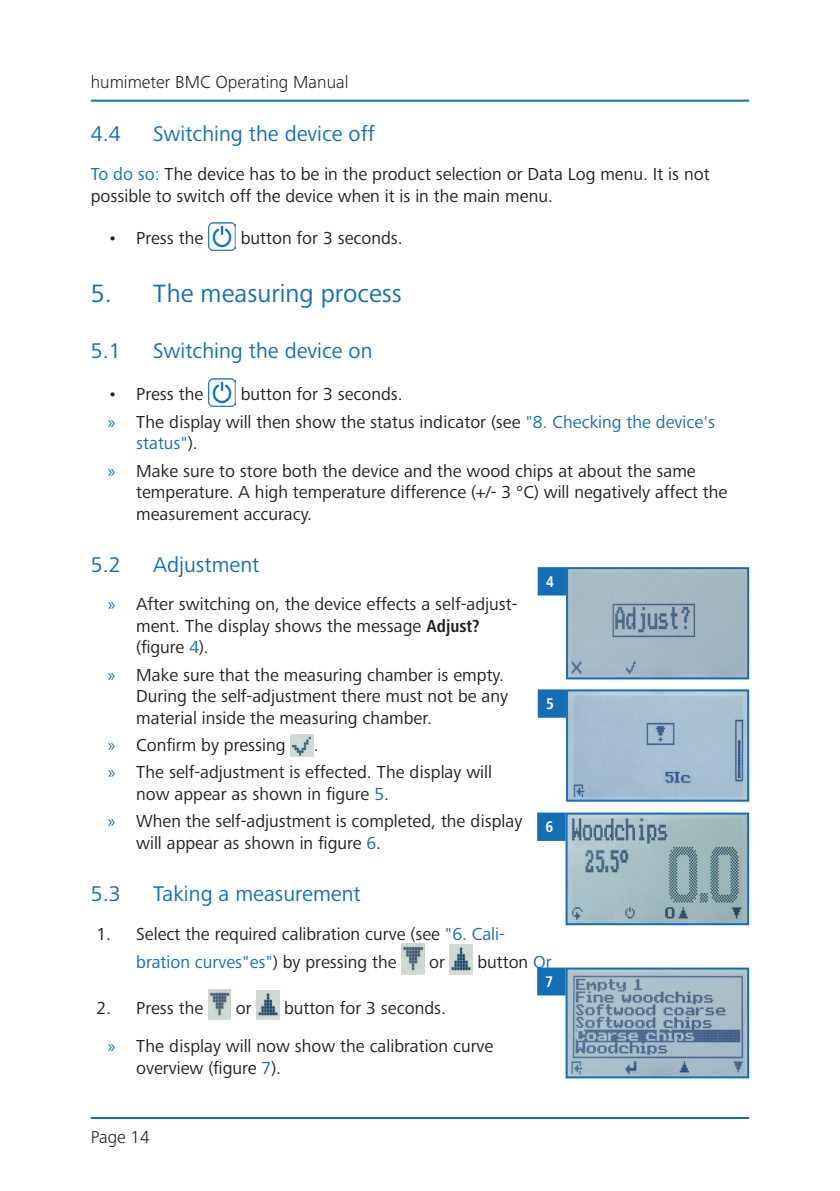
<style>
.page{position:relative;width:840px;height:1191px;background:#fff}
.page>*{position:absolute;margin:0;border:0;box-sizing:border-box;transform-origin:0 0}
.t1{font:26px "Frutiger Next Pro";color:#136eb4}
.t2{font:22px "Frutiger Next Pro";color:#136eb4}
.t3{font:18px/21.6px "Frutiger Next Pro";color:#231f20}
.t4{font:300 18px "Frutiger Next Pro";color:#231f20}
.t5{font:700 condensed 16px "Frutiger Next Pro";color:#fff}
.s1{color:#136eb4}
.s2{font-family:"Myriad Pro";color:#136eb4}
.s3{font-weight:700;font-stretch:condensed}
</style>
<div class="page">
<hr style="left:91px;top:100px;width:657px;height:2px;background:#136eb4">
<hr style="left:91px;top:1117px;width:657px;height:2px;background:#136eb4">
<img style="left:208px;top:222px;width:28px;height:28px">
<img style="left:208px;top:378px;width:28px;height:28px">
<img style="left:290px;top:734px;width:23px;height:23px">
<img style="left:401px;top:943px;width:23px;height:31px">
<img style="left:449px;top:945px;width:23px;height:29px">
<img style="left:208px;top:989px;width:23px;height:30px">
<img style="left:256px;top:990px;width:23px;height:29px">
<div style="left:538px;top:568px;width:26px;height:26px;background:#136eb4"></div>
<div style="left:537px;top:567px;width:28px;height:28px;border:2px solid #136eb4"></div>
<img style="left:568px;top:570px;width:177px;height:106px">
<div style="left:565px;top:567px;width:183px;height:112px;border:2px solid #136eb4"></div>
<div style="left:538px;top:690px;width:26px;height:27px;background:#136eb4"></div>
<div style="left:537px;top:689px;width:28px;height:29px;border:2px solid #136eb4"></div>
<img style="left:568px;top:692px;width:177px;height:106px">
<div style="left:565px;top:689px;width:183px;height:112px;border:2px solid #136eb4"></div>
<img style="left:568px;top:815px;width:177px;height:107px">
<div style="left:565px;top:812px;width:183px;height:113px;border:2px solid #136eb4"></div>
<div style="left:538px;top:813px;width:26px;height:27px;background:#136eb4"></div>
<div style="left:537px;top:812px;width:28px;height:29px;border:2px solid #136eb4"></div>
<div style="left:538px;top:968px;width:26px;height:26px;background:#136eb4"></div>
<div style="left:537px;top:967px;width:28px;height:28px;border:2px solid #136eb4"></div>
<img style="left:568px;top:970px;width:177px;height:105px">
<div style="left:565px;top:967px;width:183px;height:111px;border:2px solid #136eb4"></div>
<p class="t4" style="left:91px;top:72px;width:259px">humimeter BMC Operating Manual</p>
<p class="t2" style="left:91px;top:121px;width:31px">4.4</p>
<p class="t2" style="left:153px;top:121px;width:223px">Switching the device off</p>
<p class="t3" style="left:91px;top:163px;width:620px"><span class="s1">To do so:</span> The device has to be in the product selection or Data Log menu. It is not possible to switch off the device when it is in the main menu.</p>
<p class="t3" style="left:108px;top:228px;width:97px">• Press the</p>
<p class="t3" style="left:241px;top:228px;width:163px">button for 3 seconds.</p>
<h1 class="t1" style="left:91px;top:278px;width:312px">5. The measuring process</h1>
<p class="t2" style="left:91px;top:338px;width:31px">5.1</p>
<p class="t2" style="left:153px;top:338px;width:221px">Switching the device on</p>
<p class="t3" style="left:108px;top:384px;width:97px">• Press the</p>
<p class="t3" style="left:108px;top:381px;width:608px;line-height:27.2px;text-indent:133px">button for 3 seconds.<br><span class="s2">»</span> The display will then show the status indicator (see <span class="s1">"8. Checking the device's</span></p>
<p class="t3" style="left:108px;top:430px;width:589px;line-height:27.2px;text-indent:28px"><span class="s1">status"</span>).<br><span class="s2">»</span> Make sure to store both the device and the wood chips at about the same</p>
<p class="t3" style="left:136px;top:481px;width:592px">temperature. A high temperature difference (+/- 3 °C) will negatively affect the measurement accuracy.</p>
<p class="t2" style="left:91px;top:551px;width:31px">5.2</p>
<p class="t2" style="left:153px;top:551px;width:108px">Adjustment</p>
<p class="t3" style="left:136px;top:593px;width:382px;text-indent:-28px"><span class="s2">»</span> After switching on, the device effects a self-adjust&shy;ment. The display shows the message <span class="s3">Adjust? </span>(figure <span class="s1">4</span>).</p>
<p class="t3" style="left:136px;top:664px;width:373px;text-indent:-28px"><span class="s2">»</span> Make sure that the measuring chamber is empty.<br>During the self-adjustment there must not be any material inside the measuring chamber.</p>
<p class="t3" style="left:108px;top:734px;width:179px"><span class="s2">»</span> Confirm by pressing</p>
<p class="t5" style="left:545px;top:572px;width:9px">4</p>
<p class="t5" style="left:545px;top:694px;width:9px">5</p>
<p class="t3" style="left:108px;top:731px;width:385px;line-height:27.2px;text-indent:206px">.<br><span class="s2">»</span> The self-adjustment is effected. The display will</p>
<p class="t3" style="left:108px;top:780px;width:416px;line-height:27.2px;text-indent:28px">now appear as shown in figure <span class="s1">5</span>.<br><span class="s2">»</span> When the self-adjustment is completed, the display</p>
<p class="t3" style="left:136px;top:832px;width:246px">will appear as shown in figure <span class="s1">6</span>.</p>
<p class="t2" style="left:91px;top:881px;width:31px">5.3</p>
<p class="t2" style="left:153px;top:881px;width:209px">Taking a measurement</p>
<p class="t3" style="left:136px;top:920px;width:370px;line-height:28.4px;text-indent:-40px">1. Select the required calibration curve (see <span class="s1">"6. Cali&shy;bration curves"es"</span>) by pressing the</p>
<p class="t5" style="left:545px;top:817px;width:9px">6</p>
<p class="t3" style="left:429px;top:951px;width:17px">or</p>
<p class="t3" style="left:477px;top:951px;width:76px">button <span class="s1">Or</span></p>
<p class="t3" style="left:108px;top:988px;width:387px;line-height:38.6px;text-indent:176px">button for 3 seconds.<br><span class="s2">»</span> The display will now show the calibration curve</p>
<p class="t3" style="left:136px;top:1057px;width:146px">overview (figure <span class="s1">7</span>).</p>
<p class="t3" style="left:96px;top:997px;width:108px">2. Press the</p>
<p class="t3" style="left:235px;top:997px;width:17px">or</p>
<p class="t4" style="left:91px;top:1126px;width:60px">Page 14</p>
<p class="t5" style="left:545px;top:972px;width:9px">7</p>
</div>
